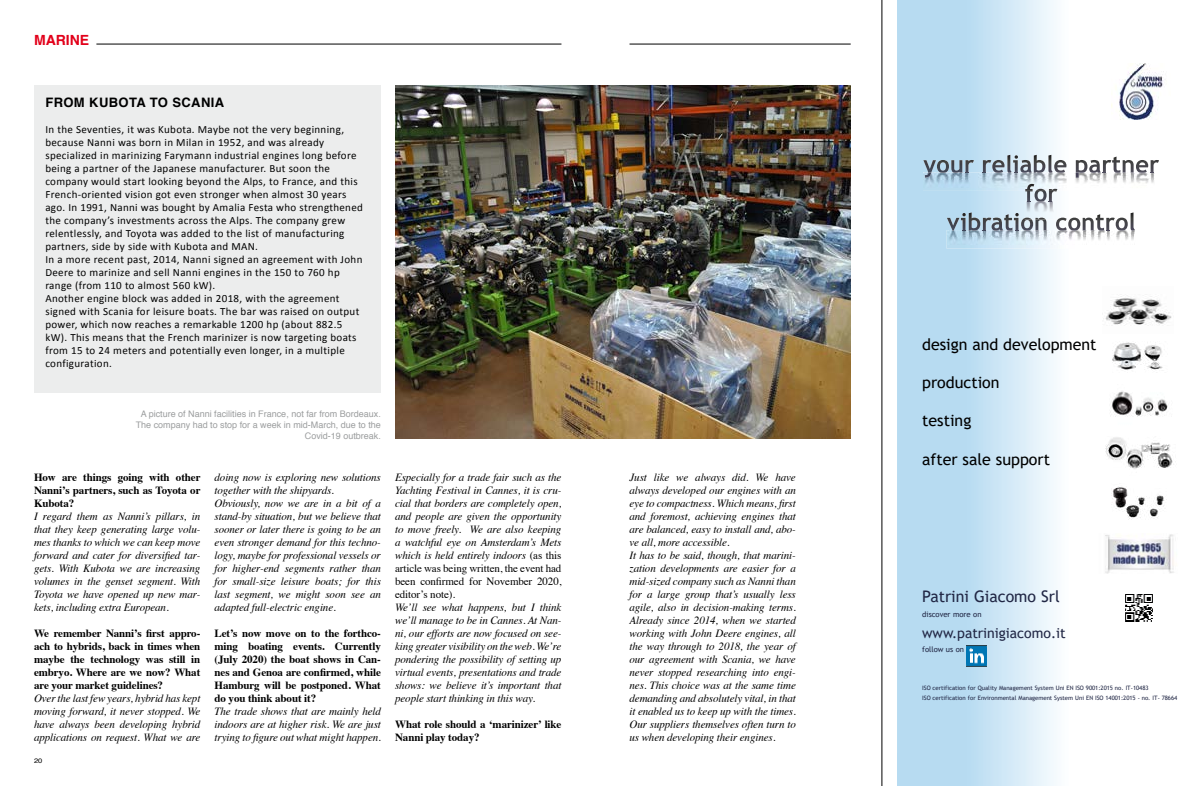
<style>
.page{position:relative;width:1191px;height:786px;background:#fff}
.page>*{position:absolute;margin:0;border:0;box-sizing:border-box;transform-origin:0 0}
.t1{font:16px "Trebuchet MS";color:#000}
.t2{font:16px "Trebuchet MS";color:#212745}
.t3{font:14px "Trebuchet MS";color:#212745}
.t4{font:700 14px "Helvetica";color:#e2001a}
.t5{font:700 13px "Helvetica";letter-spacing:.03em;color:#000}
.t6{font:italic 11px/13px "Times";letter-spacing:-.01em;color:#000;text-align:justify}
.t7{font:11px/13px "Calibri";letter-spacing:.03em;color:#000}
.t8{font:700 11px/13px "Times";letter-spacing:-.01em;color:#000;text-align:justify}
.t9{font:9px/11px "Helvetica";color:#9c9e9f;text-align:right}
.t10{font:7.7px "Trebuchet MS";color:#212745}
.t11{font:6.4px "Helvetica";color:#000;scale:1.17 1}
.t12{font:6px/10.7px "Trebuchet MS";letter-spacing:-.005em;color:#212745}
.s1{font-style:normal}
</style>
<div class="page">
<hr style="left:96px;top:44px;width:465px;height:1px;background:#000">
<hr style="left:629px;top:44px;width:221px;height:1px;background:#000">
<img style="left:395px;top:85px;width:455px;height:353px">
<div style="left:34px;top:85px;width:347px;height:308px;background:#eceded"></div>
<svg style="left:897px;top:0;width:159px;height:4px"></svg>
<svg style="left:897px;top:33px;width:277px;height:720px"></svg>
<img style="left:923px;top:172px;width:236px;height:19px">
<img style="left:1112px;top:156px;width:8px;height:4px">
<img style="left:1048px;top:155px;width:4px;height:17px">
<svg style="left:1049px;top:160px;width:17px;height:13px"></svg>
<img style="left:1042px;top:155px;width:3px;height:17px">
<svg style="left:1075px;top:160px;width:84px;height:18px"></svg>
<svg style="left:923px;top:160px;width:51px;height:18px"></svg>
<svg style="left:983px;top:155px;width:59px;height:18px"></svg>
<img style="left:1025px;top:202px;width:32px;height:17px">
<svg style="left:1025px;top:184px;width:32px;height:18px"></svg>
<img style="left:946px;top:230px;width:189px;height:18px">
<img style="left:1130px;top:212px;width:4px;height:5px">
<img style="left:1095px;top:214px;width:9px;height:3px">
<img style="left:968px;top:212px;width:12px;height:18px">
<svg style="left:1056px;top:217px;width:78px;height:14px"></svg>
<svg style="left:983px;top:217px;width:63px;height:14px"></svg>
<svg style="left:947px;top:218px;width:30px;height:13px"></svg>
<img style="left:962px;top:213px;width:56px;height:3px">
<img style="left:967px;top:645px;width:20px;height:22px">
<img style="left:1111px;top:64px;width:59px;height:55px">
<img style="left:1097px;top:533px;width:77px;height:39px">
<img style="left:1101px;top:376px;width:73px;height:51px">
<img style="left:1104px;top:333px;width:67px;height:45px">
<img style="left:1102px;top:286px;width:71px;height:47px">
<img style="left:1095px;top:472px;width:79px;height:56px">
<img style="left:1097px;top:428px;width:77px;height:54px">
<img style="left:1122px;top:591px;width:33px;height:32px">
<svg style="left:897px;top:4px;width:159px;height:29px;background:#c8e3f4"></svg>
<svg style="left:897px;top:753px;width:159px;height:32px;background:#c8e3f4"></svg>
<hr style="left:881px;top:0;width:1px;height:785px;background:#000">
<p class="t4" style="left:34px;top:28px;width:57px">MARINE</p>
<p class="t5" style="left:45px;top:92px;width:180px">FROM KUBOTA TO SCANIA</p>
<p class="t7" style="left:45px;top:122px;width:319px">In the Seventies, it was Kubota. Maybe not the very beginning, because Nanni was born in Milan in 1952, and was already specialized in marinizing Farymann industrial engines long before being a partner of the Japanese manufacturer. But soon the company would start looking beyond the Alps, to France, and this French-oriented vision got even stronger when almost 30 years ago. In 1991, Nanni was bought by Amalia Festa who strengthened the company’s investments across the Alps. The company grew relentlessly, and Toyota was added to the list of manufacturing partners, side by side with Kubota and MAN.<br>In a more recent past, 2014, Nanni signed an agreement with John Deere to marinize and sell Nanni engines in the 150 to 760 hp range (from 110 to almost 560 kW).<br>Another engine block was added in 2018, with the agreement signed with Scania for leisure boats. The bar was raised on output power, which now reaches a remarkable 1200 hp (about 882.5 kW). This means that the French marinizer is now targeting boats from 15 to 24 meters and potentially even longer, in a multiple configuration.</p>
<p class="t9" style="left:136px;top:408px;width:247px">A picture of Nanni facilities in France, not far from Bordeaux.<br>The company had to stop for a week in mid-March, due to the<br>Covid-19 outbreak.</p>
<p class="t8" style="left:34px;top:469px;width:168px">How are things going with other Nanni’s partners, such as Toyota or Kubota?</p>
<p class="t6" style="left:34px;top:508px;width:168px">I regard them as Nanni’s pillars, in that they keep generating large volu&shy;mes thanks to which we can keep move forward and cater for diversified tar&shy;gets. With Kubota we are increasing volumes in the genset segment. With Toyota we have opened up new mar&shy;kets, including extra European.</p>
<p class="t8" style="left:34px;top:625px;width:168px">We remember Nanni’s first appro&shy;ach to hybrids, back in times when maybe the technology was still in embryo. Where are we now? What are your market guidelines?</p>
<p class="t6" style="left:34px;top:690px;width:168px">Over the last few years, hybrid has kept moving forward, it never stopped. We have always been developing hybrid applications on request. What we are</p>
<p class="t11" style="left:34px;top:755px;width:9px">20</p>
<p class="t6" style="left:214px;top:469px;width:168px;text-align:left">doing now is exploring new solutions together with the shipyards.<br>Obviously, now we are in a bit of a stand-by situation, but we believe that sooner or later there is going to be an even stronger demand for this techno&shy;logy, maybe for professional vessels or for higher-end segments rather than for small-size leisure boats; for this last segment, we might soon see an adapted full-electric engine.</p>
<p class="t8" style="left:214px;top:625px;width:168px">Let’s now move on to the forthco&shy;ming boating events. Currently (July 2020) the boat shows in Can&shy;nes and Genoa are confirmed, while Hamburg will be postponed. What do you think about it?</p>
<p class="t6" style="left:214px;top:703px;width:168px">The trade shows that are mainly held indoors are at higher risk. We are just trying to figure out what might happen.</p>
<p class="t6" style="left:395px;top:469px;width:168px">Especially for a trade fair such as the Yachting Festival in Cannes, it is cru&shy;cial that borders are completely open, and people are given the opportunity to move freely. We are also keeping a watchful eye on Amsterdam’s Mets which is held entirely indoors <span class="s1">(as this article was being written, the event had been confirmed for November 2020, editor’s note).</span></p>
<p class="t6" style="left:395px;top:599px;width:168px">We’ll see what happens, but I think we’ll manage to be in Cannes. At Nan&shy;ni, our efforts are now focused on see&shy;king greater visibility on the web. We’re pondering the possibility of setting up virtual events, presentations and trade shows: we believe it’s important that people start thinking in this way.</p>
<p class="t8" style="left:395px;top:716px;width:168px">What role should a ‘marinizer’ like<br>Nanni play today?</p>
<p class="t6" style="left:629px;top:469px;width:168px;text-align:left">Just like we always did. We have always developed our engines with an eye to compactness. Which means, first and foremost, achieving engines that are balanced, easy to install and, abo&shy;ve all, more accessible.<br>It has to be said, though, that marini&shy;zation developments are easier for a mid-sized company such as Nanni than for a large group that’s usually less agile, also in decision-making terms.<br>Already since 2014, when we started working with John Deere engines, all the way through to 2018, the year of our agreement with Scania, we have never stopped researching into engi&shy;nes. This choice was at the same time demanding and absolutely vital, in that it enabled us to keep up with the times.<br>Our suppliers themselves often turn to us when developing their engines.</p>
<h1 class="t1" style="left:922px;top:333px;width:176px">design and development</h1>
<h1 class="t1" style="left:922px;top:372px;width:79px">production</h1>
<h1 class="t1" style="left:922px;top:410px;width:51px">testing</h1>
<h1 class="t1" style="left:922px;top:449px;width:129px">after sale support</h1>
<h1 class="t2" style="left:922px;top:585px;width:139px">Patrini Giacomo Srl</h1>
<p class="t10" style="left:922px;top:609px;width:61px">discover more on</p>
<p class="t3" style="left:922px;top:623px;width:145px">www.patrinigiacomo.it</p>
<p class="t10" style="left:922px;top:644px;width:43px">follow us on</p>
<p class="t12" style="left:922px;top:681px;width:257px">ISO certification for Quality Management System Uni EN ISO 9001:2015 no. IT-10483<br>ISO certification for Environmental Management System Uni EN ISO 14001:2015 - no. IT- 78664</p>
</div>
